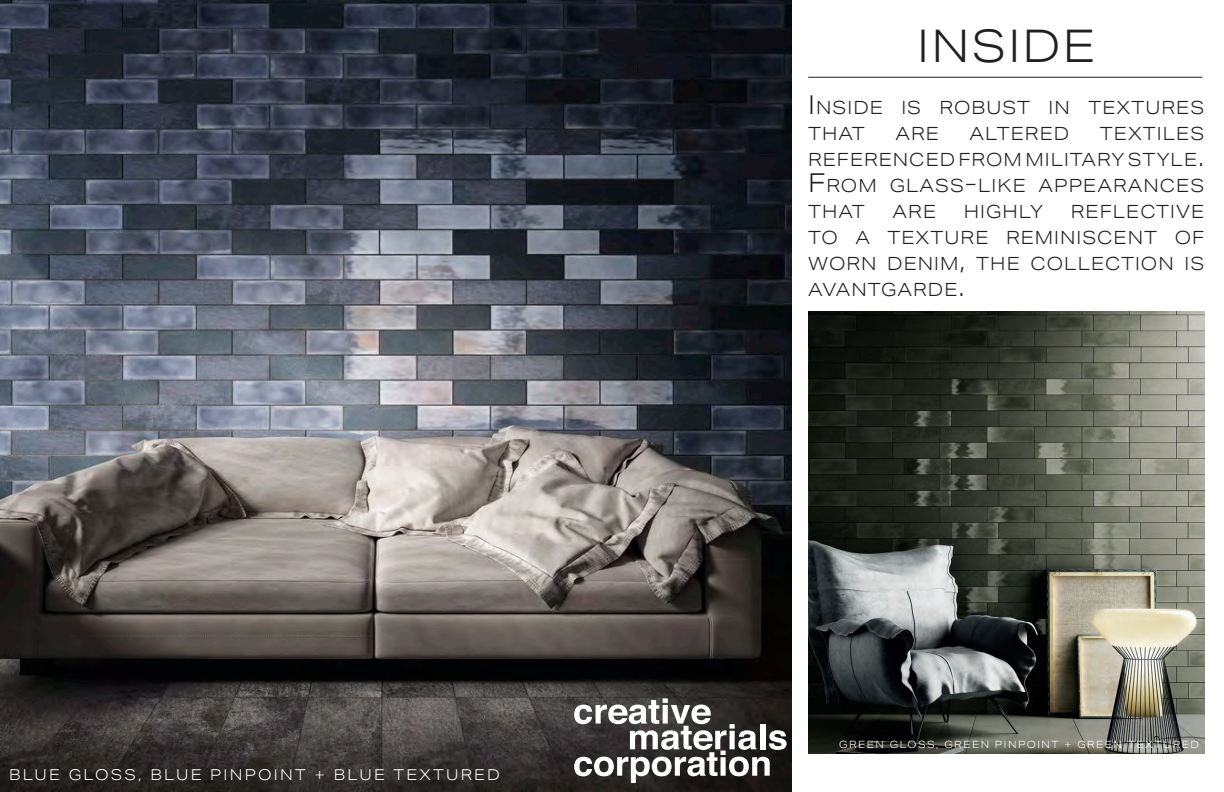
<style>
.page{position:relative;width:1224px;height:792px;background:#fff}
.page>*{position:absolute;margin:0;border:0;box-sizing:border-box;transform-origin:0 0}
.t1{font:300 45px "Aktiv Grotesk Ex";letter-spacing:.05em;color:#231f20}
.t2{font:300 18.2px/26px "Aktiv Grotesk Ex";letter-spacing:.055em;color:#231f20;text-align:justify}
.t3{font:300 15px "Aktiv Grotesk Ex";letter-spacing:.15em;color:#fff}
.t4{font:300 10px "Aktiv Grotesk Ex";letter-spacing:.15em;color:#fff}
.s1{font-size:26px}
</style>
<div class="page">
<img style="left:808px;top:312px;width:396px;height:442px">
<img style="left:0;top:0;width:792px;height:792px">
<hr style="left:808px;top:77px;width:394px;height:1px;background:#231f20">
<svg style="left:574px;top:698px;width:213px;height:85px"></svg>
<p class="t3" style="left:9px;top:766px;width:492px">BLUE GLOSS, BLUE PINPOINT + BLUE TEXTURED</p>
<p class="t1" style="left:917px;top:20px;width:179px">INSIDE</p>
<p class="t2" style="left:808px;top:95px;width:397px"><span class="s1">I</span>NSI DE IS ROBUST I N TEXTURES<br>THAT</p>
<p class="t2" style="left:808px;top:121px;width:398px;text-indent:292px">TEXTI LES REFERENCED FROM MI LITARY STYLE<span class="s1">.<br>F</span>ROM GLASS<span class="s1">-</span>LI KE APPEARANCES THAT</p>
<p class="t2" style="left:896px;top:121px;width:45px">ARE</p>
<p class="t2" style="left:970px;top:121px;width:101px">ALTERED</p>
<p class="t2" style="left:808px;top:199px;width:397px;text-indent:263px">REFLECTIVE TO A TEXTURE REMI NISCENT OF WORN DENI M<span class="s1">,</span> THE COLLECTION IS AVANTGARDE<span class="s1">.</span></p>
<p class="t2" style="left:893px;top:199px;width:45px">ARE</p>
<p class="t2" style="left:964px;top:199px;width:81px">HIGHLY</p>
<p class="t4" style="left:839px;top:739px;width:361px">GREEN GLOSS, GREEN PINPOINT + GREEN TEXTURED</p>
</div>
